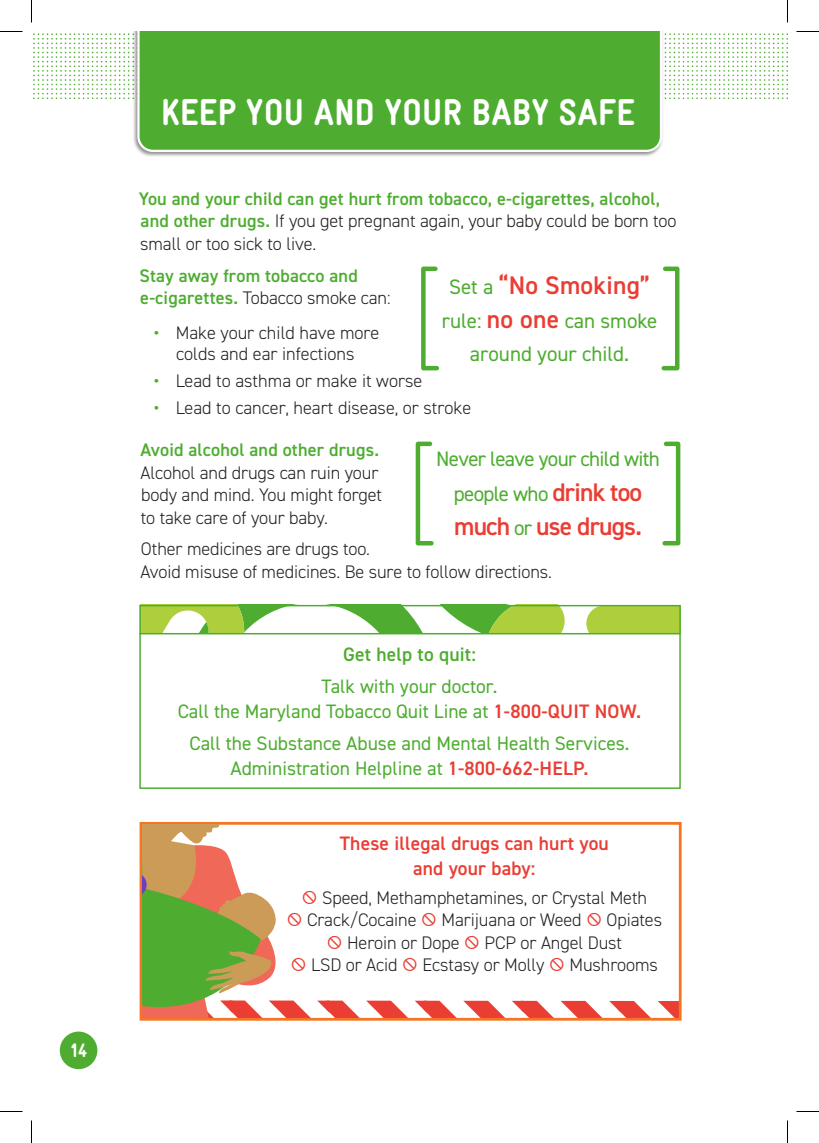
<style>
.page{position:relative;width:819px;height:1143px;background:#fff}
.page>*{position:absolute;margin:0;border:0;box-sizing:border-box;transform-origin:0 0}
.t1{font:900 37.5px "WIC Gravur Condensed";letter-spacing:.01em;color:#fff}
.t2{font:600 25.5px "DIN2014";letter-spacing:-.03em;color:#ea3d33}
.t3{font:600 25.5px "DIN2014";letter-spacing:.01em;color:#ea3d33}
.t4{font:21px/34.5px "DIN2014";letter-spacing:-.03em;color:#4ead31;text-align:center}
.t5{font:21px/33px "DIN2014";color:#4ead31;text-align:center}
.t6{font:19.5px/25.5px "DIN2014";color:#4ead31;text-align:center}
.t7{font:600 19.5px/25.5px "DIN2014";letter-spacing:.01em;color:#ea3d33;text-align:center}
.t8{font:600 19.5px "DIN2014";letter-spacing:.01em;color:#4ead31}
.t9{font:900 19.5px "WIC Gravur Condensed";color:#fff}
.t10{font:300 18.15px/22.5px "DIN2014";letter-spacing:-.005em;color:#231f20}
.t11{font:600 18.15px/22.5px "DIN2014";letter-spacing:.01em;color:#4ead31}
.s1{font-weight:300;color:#231f20}
.s2{font-weight:600;color:#4ead31}
.s3{font-weight:400;font-size:21px;color:#4ead31}
.s4{font-weight:600;font-size:25.5px;color:#ea3d33}
.s5{font-weight:600;color:#ea3d33}
</style>
<div class="page">
<img style="left:33px;top:33px;width:755px;height:66px">
<div style="left:132px;top:32px;width:532px;height:125px;background:#231f20;opacity:.5"></div>
<div style="left:136px;top:32px;width:527px;height:121px;background:#4ead31"></div>
<div style="left:140px;top:822px;width:542px;height:199px;border:3px solid #f57523"></div>
<svg style="left:142px;top:608px;width:536px;height:25px"></svg>
<div style="left:139px;top:605px;width:542px;height:184px;border:2px solid #4ead31"></div>
<hr style="left:139px;top:633px;width:541px;height:1px;background:#4ead31">
<svg style="left:421px;top:266px;width:18px;height:105px"></svg>
<svg style="left:661px;top:266px;width:19px;height:105px"></svg>
<svg style="left:415px;top:441px;width:19px;height:105px"></svg>
<svg style="left:662px;top:441px;width:19px;height:105px"></svg>
<div style="left:60px;top:1032px;width:37px;height:37px;background:#4ead31;border-radius:50%"></div>
<svg style="left:0;top:31px;width:22px;height:1px"></svg>
<svg style="left:796px;top:31px;width:23px;height:1px"></svg>
<svg style="left:0;top:1111px;width:22px;height:1px"></svg>
<svg style="left:796px;top:1111px;width:23px;height:1px"></svg>
<svg style="left:31px;top:0;width:1px;height:22px"></svg>
<svg style="left:31px;top:1120px;width:1px;height:23px"></svg>
<svg style="left:787px;top:0;width:1px;height:22px"></svg>
<svg style="left:787px;top:1120px;width:1px;height:23px"></svg>
<svg style="left:142px;top:824px;width:538px;height:196px"></svg>
<p class="t9" style="left:70px;top:1040px;width:19px">14</p>
<h1 class="t1" style="left:161px;top:91px;width:475px">KEEP YOU AND YOUR BABY SAFE</h1>
<p class="t11" style="left:139px;top:187px;width:539px">You and your child can get hurt from tobacco, e-cigarettes, alcohol, and other drugs. <span class="s1">If you get pregnant again, your baby could be born too small or too sick to live.</span></p>
<p class="t11" style="left:140px;top:264px;width:253px">Stay away from tobacco and e-cigarettes. <span class="s1">Tobacco smoke can:</span></p>
<p class="t10" style="left:154px;top:322px;width:227px;line-height:21px;text-align:center"><span class="s2">•</span> Make your child have more colds and ear infections</p>
<p class="t10" style="left:154px;top:370px;width:270px"><span class="s2">•</span> Lead to asthma or make it worse</p>
<p class="t10" style="left:154px;top:397px;width:319px"><span class="s2">•</span> Lead to cancer, heart disease, or stroke</p>
<h2 class="t3" style="left:449px;top:268px;width:203px"><span class="s3">Set a</span> “No Smoking”</h2>
<p class="t5" style="left:442px;top:304px;width:217px">rule: <span class="s4">no one</span> can smoke around your child.</p>
<p class="t11" style="left:140px;top:438px;width:240px">Avoid alcohol and other drugs.</p>
<p class="t10" style="left:140px;top:461px;width:243px">Alcohol and drugs can ruin your body and mind. You might forget to take care of your baby.</p>
<p class="t10" style="left:140px;top:538px;width:413px">Other medicines are drugs too.<br>Avoid misuse of medicines. Be sure to follow directions.</p>
<p class="t4" style="left:436px;top:441px;width:225px">Never leave your child with people who <span class="s4">drink too</span></p>
<h2 class="t2" style="left:454px;top:510px;width:189px">much <span class="s3">or</span> use drugs.</h2>
<p class="t8" style="left:343px;top:641px;width:134px">Get help to quit:</p>
<p class="t6" style="left:178px;top:673px;width:465px">Talk with your doctor.<br>Call the Maryland Tobacco Quit Line at <span class="s5">1-800-QUIT NOW.</span></p>
<p class="t6" style="left:189px;top:730px;width:442px">Call the Substance Abuse and Mental Health Services.<br>Administration Helpline at <span class="s5">1-800-662-HELP.</span></p>
<p class="t7" style="left:340px;top:830px;width:271px">These illegal drugs can hurt you and your baby:</p>
<p class="t10" style="left:307px;top:886px;width:342px;text-indent:15px">Speed, Methamphetamines, or Crystal Meth<br>Crack/Cocaine</p>
<p class="t10" style="left:442px;top:909px;width:142px">Marijuana or Weed</p>
<p class="t10" style="left:607px;top:909px;width:57px">Opiates</p>
<p class="t10" style="left:347px;top:931px;width:114px">Heroin or Dope</p>
<p class="t10" style="left:485px;top:931px;width:139px">PCP or Angel Dust</p>
<p class="t10" style="left:311px;top:954px;width:88px">LSD or Acid</p>
<p class="t10" style="left:422px;top:954px;width:123px">Ecstasy or Molly</p>
<p class="t10" style="left:569px;top:954px;width:90px">Mushrooms</p>
</div>
